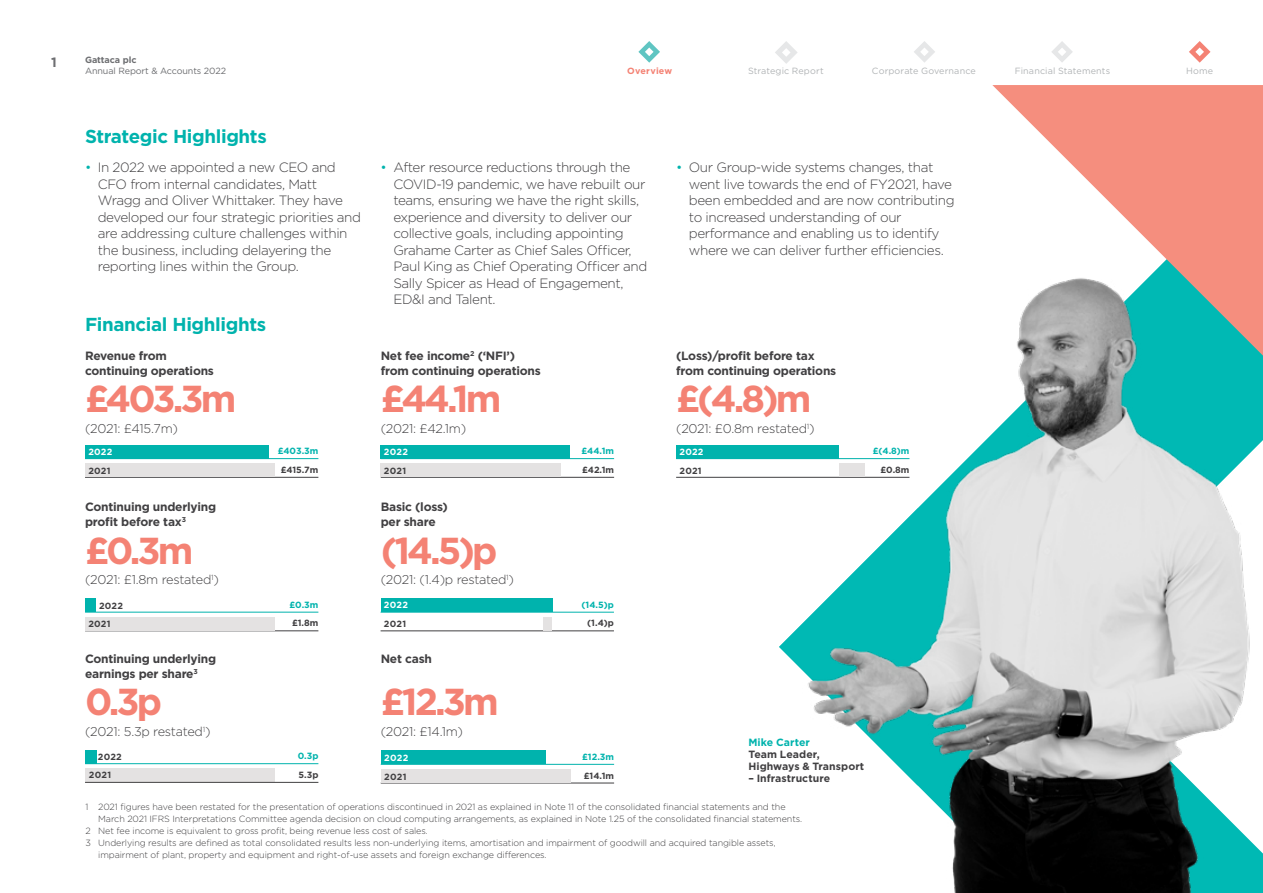
<style>
.page{position:relative;width:1263px;height:893px;background:#fff}
.page>*{position:absolute;margin:0;border:0;box-sizing:border-box;transform-origin:0 0}
.t1{font:700 37.5px "Gotham";letter-spacing:-.08em;color:#f48274}
.t2{font:700 18.75px "Gotham";letter-spacing:-.02em;color:#00b3ad}
.t3{font:300 13.5px/16.5px "Gotham";letter-spacing:-.03em;color:#414042}
.t4{font:700 13.5px "Gotham";color:#6d6e71}
.t5{font:300 12.75px "Gotham";letter-spacing:-.025em;color:#414042}
.t6{font:700 12px/15px "Gotham";letter-spacing:-.02em;color:#414042}
.t7{font:700 10.5px/12px "Gotham";letter-spacing:.005em;color:#414042}
.t8{font:700 10.5px "Gotham";letter-spacing:.005em;color:#00b3ad}
.t9{font:300 9px "Gotham";letter-spacing:-.01em;color:#414042}
.t10{font:700 9px "Gotham";letter-spacing:.015em;color:#414042}
.t11{font:9px "Gotham";letter-spacing:.015em;color:#b1b4b6}
.t12{font:700 9px "Gotham";color:#00b3ad}
.t13{font:9px "Gotham";letter-spacing:-.01em;color:#6d6e71}
.t14{font:700 9px "Gotham";letter-spacing:.03em;color:#fff}
.t15{font:700 9px "Gotham";letter-spacing:-.01em;color:#6d6e71}
.t16{font:700 9px "Gotham";letter-spacing:.02em;color:#f48274}
.s1{color:#00b3ad}
</style>
<div class="page">
<svg style="left:992px;top:85px;width:271px;height:43px;background:#f59788"></svg>
<img style="left:703px;top:128px;width:560px;height:765px">
<div style="left:85px;top:750px;width:11px;height:13px;background:#00b3ad"></div>
<div style="left:85px;top:769px;width:189px;height:13px;background:#e4e2e2"></div>
<hr style="left:381px;top:458px;width:233px;height:1px;background:#00b3ad">
<hr style="left:381px;top:477px;width:233px;height:1px;background:#414042">
<hr style="left:381px;top:764px;width:233px;height:1px;background:#00b3ad">
<hr style="left:381px;top:783px;width:233px;height:1px;background:#414042">
<div style="left:381px;top:751px;width:165px;height:13px;background:#00b3ad"></div>
<div style="left:381px;top:769px;width:189px;height:14px;background:#e4e2e2"></div>
<hr style="left:85px;top:458px;width:233px;height:1px;background:#00b3ad">
<hr style="left:85px;top:477px;width:233px;height:1px;background:#414042">
<div style="left:381px;top:464px;width:180px;height:13px;background:#e4e2e2"></div>
<hr style="left:676px;top:458px;width:233px;height:1px;background:#00b3ad">
<hr style="left:676px;top:477px;width:233px;height:1px;background:#414042">
<div style="left:838px;top:464px;width:26px;height:13px;background:#e4e2e2"></div>
<div style="left:85px;top:464px;width:189px;height:13px;background:#e4e2e2"></div>
<div style="left:381px;top:445px;width:189px;height:13px;background:#00b3ad"></div>
<div style="left:676px;top:445px;width:162px;height:13px;background:#00b3ad"></div>
<div style="left:85px;top:445px;width:183px;height:13px;background:#00b3ad"></div>
<hr style="left:85px;top:612px;width:233px;height:1px;background:#00b3ad">
<hr style="left:85px;top:631px;width:233px;height:1px;background:#414042">
<hr style="left:85px;top:763px;width:233px;height:1px;background:#00b3ad">
<hr style="left:85px;top:782px;width:233px;height:1px;background:#414042">
<div style="left:85px;top:598px;width:10px;height:14px;background:#00b3ad"></div>
<div style="left:85px;top:617px;width:189px;height:14px;background:#e4e2e2"></div>
<hr style="left:381px;top:612px;width:233px;height:1px;background:#00b3ad">
<hr style="left:381px;top:631px;width:233px;height:1px;background:#414042">
<div style="left:544px;top:617px;width:8px;height:14px;background:#e4e2e2"></div>
<div style="left:381px;top:598px;width:171px;height:14px;background:#00b3ad"></div>
<svg style="left:775px;top:41px;width:23px;height:23px"></svg>
<svg style="left:638px;top:41px;width:22px;height:22px"></svg>
<svg style="left:914px;top:41px;width:21px;height:22px"></svg>
<svg style="left:1052px;top:41px;width:21px;height:21px"></svg>
<svg style="left:1189px;top:41px;width:21px;height:22px"></svg>
<p class="t4" style="left:51px;top:54px;width:7px">1</p>
<p class="t15" style="left:85px;top:54px;width:53px">Gattaca plc</p>
<p class="t13" style="left:85px;top:65px;width:143px">Annual Report &amp; Accounts 2022</p>
<p class="t16" style="left:627px;top:65px;width:47px">Overview</p>
<p class="t11" style="left:748px;top:65px;width:77px">Strategic Report</p>
<p class="t11" style="left:872px;top:65px;width:106px">Corporate Governance</p>
<p class="t11" style="left:1015px;top:65px;width:97px">Financial Statements</p>
<p class="t11" style="left:1186px;top:65px;width:29px">Home</p>
<h2 class="t2" style="left:85px;top:123px;width:183px">Strategic Highlights</h2>
<p class="t3" style="left:98px;top:159px;width:265px;text-indent:-13px"><span class="s1">•</span> In 2022 we appointed a new CEO and CFO from internal candidates, Matt Wragg and Oliver Whittaker. They have developed our four strategic priorities and are addressing culture challenges within the business, including delayering the reporting lines within the Group.</p>
<h2 class="t2" style="left:85px;top:312px;width:183px">Financial Highlights</h2>
<p class="t6" style="left:85px;top:348px;width:130px">Revenue from continuing operations</p>
<h1 class="t1" style="left:85px;top:374px;width:153px">£403.3m</h1>
<p class="t5" style="left:85px;top:420px;width:94px">(2021: £415.7m)</p>
<p class="t3" style="left:393px;top:159px;width:255px;text-indent:-13px"><span class="s1">•</span> After resource reductions through the COVID-19 pandemic, we have rebuilt our teams, ensuring we have the right skills, experience and diversity to deliver our collective goals, including appointing Grahame Carter as Chief Sales Officer, Paul King as Chief Operating Officer and Sally Spicer as Head of Engagement, ED&amp;I and Talent.</p>
<p class="t3" style="left:689px;top:159px;width:267px;text-indent:-13px"><span class="s1">•</span> Our Group-wide systems changes, that went live towards the end of FY2021, have been embedded and are now contributing to increased understanding of our performance and enabling us to identify where we can deliver further efficiencies.</p>
<p class="t6" style="left:381px;top:348px;width:162px">Net fee income<sup>2</sup> (‘NFI’) from continuing operations</p>
<h1 class="t1" style="left:381px;top:374px;width:122px">£44.1m</h1>
<p class="t5" style="left:381px;top:420px;width:87px">(2021: £42.1m)</p>
<p class="t6" style="left:676px;top:348px;width:162px">(Loss)/profit before tax from continuing operations</p>
<h1 class="t1" style="left:676px;top:374px;width:137px">£(4.8)m</h1>
<p class="t5" style="left:676px;top:420px;width:140px">(2021: £0.8m restated<sup>1</sup>)</p>
<p class="t12" style="left:873px;top:445px;width:38px">£(4.8)m</p>
<p class="t12" style="left:278px;top:445px;width:42px">£403.3m</p>
<p class="t10" style="left:281px;top:464px;width:39px">£415.7m</p>
<p class="t12" style="left:582px;top:445px;width:34px">£44.1m</p>
<p class="t10" style="left:582px;top:464px;width:33px">£42.1m</p>
<p class="t14" style="left:88px;top:446px;width:26px">2022</p>
<p class="t14" style="left:384px;top:446px;width:26px">2022</p>
<p class="t14" style="left:679px;top:446px;width:26px">2022</p>
<p class="t10" style="left:88px;top:465px;width:24px">2021</p>
<p class="t10" style="left:880px;top:464px;width:30px">£0.8m</p>
<p class="t10" style="left:384px;top:465px;width:24px">2021</p>
<p class="t10" style="left:679px;top:465px;width:24px">2021</p>
<p class="t6" style="left:85px;top:499px;width:133px">Continuing underlying profit before tax<sup>3</sup></p>
<h1 class="t1" style="left:85px;top:525px;width:110px">£0.3m</h1>
<p class="t5" style="left:85px;top:572px;width:135px">(2021: £1.8m restated<sup>1</sup>)</p>
<p class="t6" style="left:381px;top:499px;width:69px">Basic (loss) per share</p>
<h1 class="t1" style="left:381px;top:525px;width:118px">(14.5)p</h1>
<p class="t5" style="left:381px;top:572px;width:135px">(2021: (1.4)p restated<sup>1</sup>)</p>
<p class="t10" style="left:99px;top:600px;width:26px">2022</p>
<p class="t10" style="left:88px;top:618px;width:24px">2021</p>
<p class="t12" style="left:289px;top:598px;width:30px">£0.3m</p>
<p class="t10" style="left:292px;top:617px;width:28px">£1.8m</p>
<p class="t14" style="left:384px;top:599px;width:26px">2022</p>
<p class="t12" style="left:582px;top:599px;width:34px">(14.5)p</p>
<p class="t10" style="left:384px;top:618px;width:24px">2021</p>
<p class="t10" style="left:587px;top:617px;width:28px">(1.4)p</p>
<p class="t6" style="left:85px;top:651px;width:133px">Continuing underlying earnings per share<sup>3</sup></p>
<h1 class="t1" style="left:85px;top:677px;width:78px">0.3p</h1>
<p class="t5" style="left:85px;top:723px;width:127px">(2021: 5.3p restated<sup>1</sup>)</p>
<p class="t10" style="left:98px;top:751px;width:26px">2022</p>
<p class="t10" style="left:89px;top:769px;width:24px">2021</p>
<p class="t12" style="left:298px;top:750px;width:22px">0.3p</p>
<p class="t10" style="left:298px;top:769px;width:21px">5.3p</p>
<p class="t6" style="left:381px;top:651px;width:53px">Net cash</p>
<h1 class="t1" style="left:381px;top:677px;width:119px">£12.3m</h1>
<p class="t5" style="left:381px;top:723px;width:84px">(2021: £14.1m)</p>
<p class="t14" style="left:384px;top:752px;width:26px">2022</p>
<p class="t10" style="left:384px;top:770px;width:24px">2021</p>
<p class="t12" style="left:582px;top:751px;width:33px">£12.3m</p>
<p class="t10" style="left:584px;top:769px;width:32px">£14.1m</p>
<p class="t8" style="left:748px;top:735px;width:63px">Mike Carter</p>
<p class="t7" style="left:748px;top:748px;width:117px">Team Leader,<br>Highways &amp; Transport</p>
<p class="t7" style="left:748px;top:772px;width:83px">– Infrastructure</p>
<p class="t9" style="left:85px;top:801px;width:702px">1 2021 figures have been restated for the presentation of operations discontinued in 2021 as explained in Note 11 of the consolidated financial statements and the</p>
<p class="t9" style="left:98px;top:813px;width:705px">March 2021 IFRS Interpretations Committee agenda decision on cloud computing arrangements, as explained in Note 1.25 of the consolidated financial statements.</p>
<p class="t9" style="left:85px;top:825px;width:344px">2 Net fee income is equivalent to gross profit, being revenue less cost of sales.</p>
<p class="t9" style="left:85px;top:837px;width:692px">3 Underlying results are defined as total consolidated results less non-underlying items, amortisation and impairment of goodwill and acquired tangible assets,</p>
<p class="t9" style="left:98px;top:849px;width:450px">impairment of plant, property and equipment and right-of-use assets and foreign exchange differences.</p>
</div>
